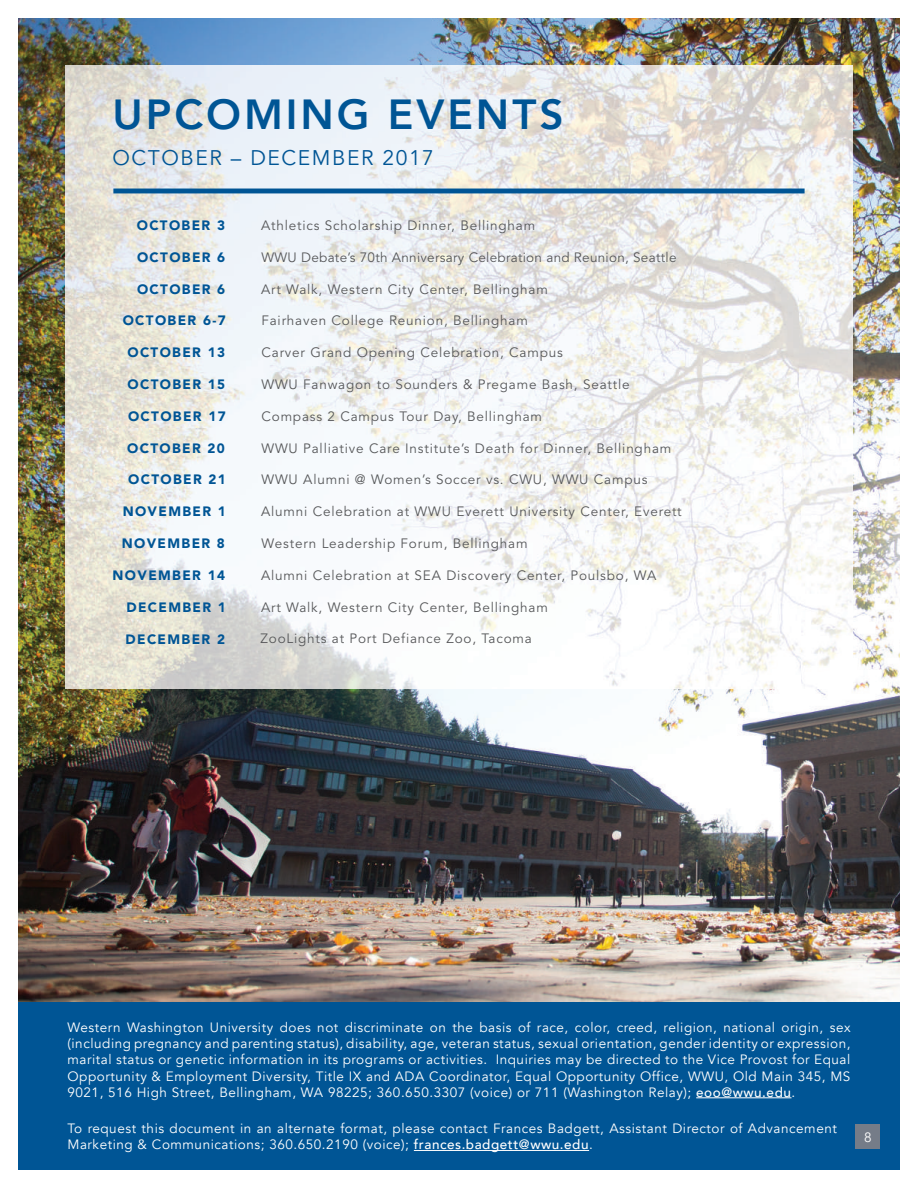
<style>
.page{position:relative;width:918px;height:1188px;background:#fff}
.page>*{position:absolute;margin:0;border:0;box-sizing:border-box;transform-origin:0 0}
.t1{font:800 42px "Avenir";letter-spacing:.07em;color:#005595}
.t2{font:21px "Avenir LT Std";letter-spacing:.075em;color:#005595}
.t3{font:13.5px/16.2px "Avenir";letter-spacing:.04em;color:#fff;text-align:justify}
.t4{font:13.5px "Avenir LT Std";letter-spacing:.06em;color:#57585a}
.t5{font:900 13.5px "Avenir LT Std";letter-spacing:.1em;color:#005595}
.t6{font:13.5px "Avenir LT Std";letter-spacing:.02em;color:#57585a}
.s1{font-weight:500}
</style>
<div class="page">
<img style="left:18px;top:18px;width:882px;height:984px">
<img style="left:66px;top:66px;width:786px;height:622px">
<hr style="left:113px;top:189px;width:692px;height:4px;background:#005595">
<div style="left:9px;top:1002px;width:905px;height:179px;background:#005595"></div>
<hr style="left:696px;top:1097px;width:95px;height:1px;background:#fff">
<hr style="left:414px;top:1150px;width:175px;height:1px;background:#fff">
<div style="left:856px;top:1124px;width:24px;height:25px;background:#757c88"></div>
<div style="left:0;top:1170px;width:918px;height:18px;background:#fff"></div>
<div style="left:0;top:0;width:18px;height:1188px;background:#fff"></div>
<div style="left:900px;top:0;width:18px;height:1188px;background:#fff"></div>
<h1 class="t1" style="left:112px;top:82px;width:452px">UPCOMING EVENTS</h1>
<h2 class="t2" style="left:112px;top:146px;width:323px">OCTOBER – DECEMBER 2017</h2>
<p class="t5" style="left:137px;top:217px;width:90px">OCTOBER 3</p>
<p class="t5" style="left:137px;top:249px;width:90px">OCTOBER 6</p>
<p class="t5" style="left:137px;top:281px;width:90px">OCTOBER 6</p>
<p class="t5" style="left:123px;top:313px;width:104px">OCTOBER 6-7</p>
<p class="t5" style="left:127px;top:344px;width:99px">OCTOBER 13</p>
<p class="t5" style="left:128px;top:376px;width:99px">OCTOBER 15</p>
<p class="t5" style="left:128px;top:408px;width:99px">OCTOBER 17</p>
<p class="t5" style="left:127px;top:440px;width:99px">OCTOBER 20</p>
<p class="t5" style="left:128px;top:472px;width:99px">OCTOBER 21</p>
<p class="t5" style="left:123px;top:503px;width:105px">NOVEMBER 1</p>
<p class="t5" style="left:122px;top:535px;width:105px">NOVEMBER 8</p>
<p class="t5" style="left:113px;top:567px;width:114px">NOVEMBER 14</p>
<p class="t5" style="left:126px;top:599px;width:101px">DECEMBER 1</p>
<p class="t5" style="left:126px;top:631px;width:101px">DECEMBER 2</p>
<p class="t4" style="left:261px;top:218px;width:276px">Athletics Scholarship Dinner, Bellingham</p>
<p class="t6" style="left:262px;top:249px;width:417px">WWU Debate’s 70th Anniversary Celebration and Reunion, Seattle</p>
<p class="t4" style="left:261px;top:281px;width:288px">Art Walk, Western City Center, Bellingham</p>
<p class="t4" style="left:262px;top:313px;width:268px">Fairhaven College Reunion, Bellingham</p>
<p class="t4" style="left:262px;top:345px;width:303px">Carver Grand Opening Celebration, Campus</p>
<p class="t4" style="left:262px;top:377px;width:370px">WWU Fanwagon to Sounders &amp; Pregame Bash, Seattle</p>
<p class="t4" style="left:262px;top:408px;width:282px">Compass 2 Campus Tour Day, Bellingham</p>
<p class="t4" style="left:262px;top:440px;width:411px">WWU Palliative Care Institute’s Death for Dinner, Bellingham</p>
<p class="t4" style="left:262px;top:472px;width:387px">WWU Alumni @ Women’s Soccer vs. CWU, WWU Campus</p>
<p class="t4" style="left:261px;top:504px;width:422px">Alumni Celebration at WWU Everett University Center, Everett</p>
<p class="t4" style="left:262px;top:536px;width:268px">Western Leadership Forum, Bellingham</p>
<p class="t4" style="left:261px;top:567px;width:397px">Alumni Celebration at SEA Discovery Center, Poulsbo, WA</p>
<p class="t4" style="left:261px;top:599px;width:288px">Art Walk, Western City Center, Bellingham</p>
<p class="t4" style="left:261px;top:631px;width:273px">ZooLights at Port Defiance Zoo, Tacoma</p>
<p class="t3" style="left:68px;top:1019px;width:785px">Western Washington University does not discriminate on the basis of race, color, creed, religion, national origin, sex (including pregnancy and parenting status), disability, age, veteran status, sexual orientation, gender identity or expression, marital status or genetic information in its programs or activities. Inquiries may be directed to the Vice Provost for Equal Opportunity &amp; Employment Diversity, Title IX and ADA Coordinator, Equal Opportunity Office, WWU, Old Main 345, MS 9021, 516 High Street, Bellingham, WA 98225; 360.650.3307 (voice) or 711 (Washington Relay); <span class="s1">eoo@wwu.edu</span>.</p>
<p class="t3" style="left:68px;top:1121px;width:771px">To request this document in an alternate format, please contact Frances Badgett, Assistant Director of Advancement<br>Marketing &amp; Communications; 360.650.2190 (voice); <span class="s1">frances.badgett@wwu.edu</span>.</p>
<p class="t3" style="left:864px;top:1129px;width:9px">8</p>
</div>
